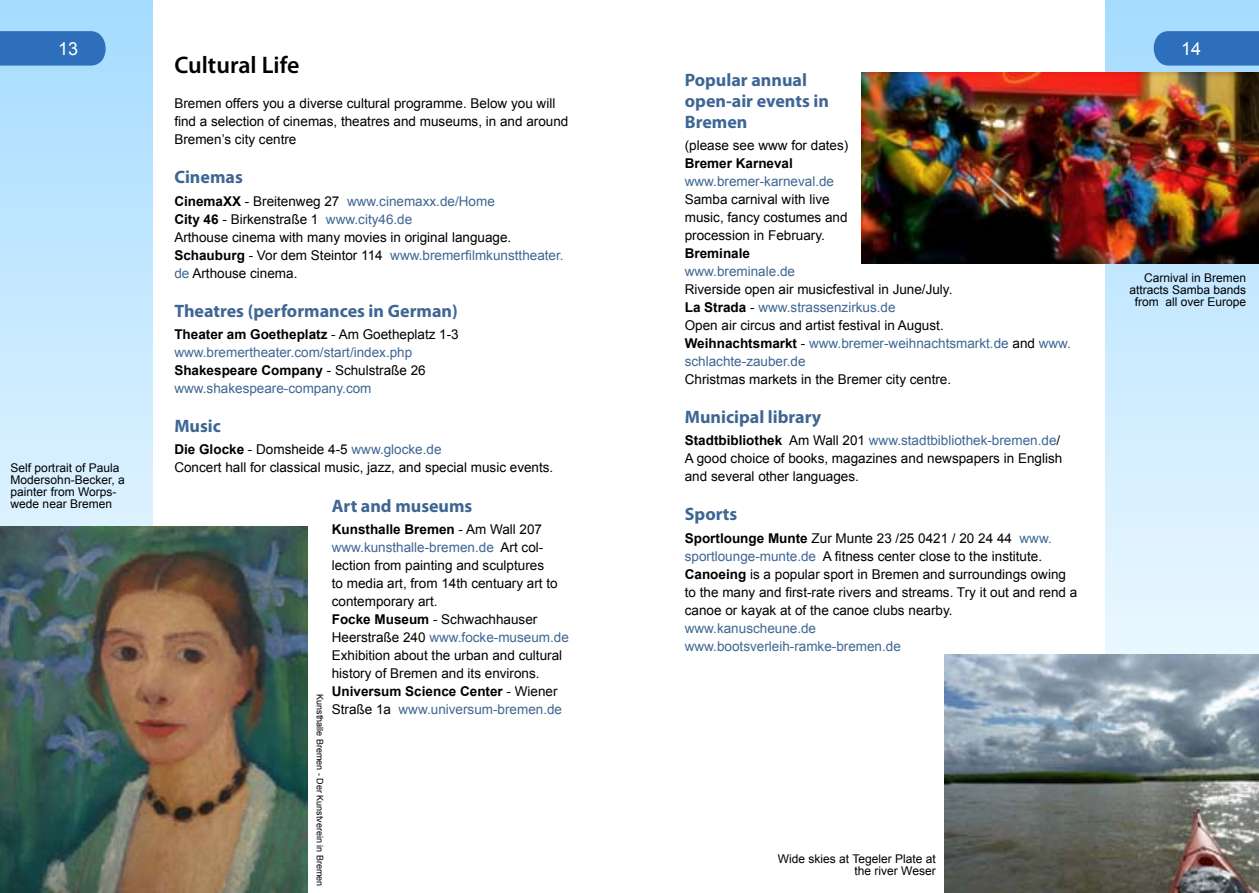
<style>
.page{position:relative;width:1259px;height:893px;background:#fff}
.page>*{position:absolute;margin:0;border:0;box-sizing:border-box;transform-origin:0 0}
.t1{font:600 24px "Myriad Pro";color:#000}
.t2{font:700 18px/21px "Myriad Pro";color:#3e6694}
.t3{font:18px "Arial";color:#fff}
.t4{font:13.5px/18px "Arial";color:#000}
.t5{font:13.5px/18px "Arial";color:#3e6694}
.t6{font:700 13.5px "Arial";color:#000}
.t7{font:12px/12px "Arial";color:#000;text-align:right}
.t8{font:9px "Arial";color:#000}
.s1{font-weight:700}
.s2{color:#3e6694}
.s3{font-weight:700;color:#000}
.s4{color:#000}
</style>
<div class="page">
<svg style="left:0;top:0;width:153px;height:526px;background:#c2e7ff"></svg>
<svg style="left:1106px;top:0;width:153px;height:655px;background:#d0ecfe"></svg>
<svg style="left:0;top:31px;width:111px;height:35px;background:#3978c1"></svg>
<svg style="left:1148px;top:31px;width:111px;height:35px;background:#3979c2"></svg>
<img style="left:861px;top:72px;width:398px;height:191px">
<img style="left:0;top:526px;width:307px;height:367px">
<img style="left:944px;top:655px;width:315px;height:238px">
<h2 class="t3" style="left:58px;top:37px;width:22px">13</h2>
<h2 class="t3" style="left:1181px;top:37px;width:22px">14</h2>
<h1 class="t1" style="left:174px;top:50px;width:127px">Cultural Life</h1>
<p class="t4" style="left:174px;top:95px;width:395px">Bremen offers you a diverse cultural programme. Below you will find a selection of cinemas, theatres and museums, in and around<br>Bremen’s city centre</p>
<h2 class="t2" style="left:174px;top:166px;width:70px">Cinemas</h2>
<p class="t4" style="left:174px;top:192px;width:391px"><span class="s1">CinemaXX</span> - Breitenweg 27 <span class="s2">www.cinemaxx.de/Home<br></span><span class="s1">City 46</span> - Birkenstraße 1 <span class="s2">www.city46.de<br></span>Arthouse cinema with many movies in original language.<br><span class="s1">Schauburg</span> - Vor dem Steintor 114 <span class="s2">www.bremerfilmkunsttheater. de</span> Arthouse cinema.</p>
<h2 class="t2" style="left:174px;top:299px;width:285px">Theatres (performances in German)</h2>
<p class="t5" style="left:174px;top:325px;width:286px"><span class="s3">Theater am Goetheplatz</span> <span class="s4">- Am Goetheplatz 1-3 </span>www.bremertheater.com/start/index.php <span class="s3">Shakespeare Company</span> <span class="s4">- Schulstraße 26 </span>www.shakespeare-company.com</p>
<h2 class="t2" style="left:174px;top:415px;width:48px">Music</h2>
<p class="t4" style="left:174px;top:440px;width:380px"><span class="s1">Die Glocke</span> - Domsheide 4-5 <span class="s2">www.glocke.de<br></span>Concert hall for classical music, jazz, and special music events.</p>
<h2 class="t2" style="left:332px;top:494px;width:142px">Art and museums</h2>
<p class="t4" style="left:332px;top:520px;width:239px"><span class="s1">Kunsthalle Bremen</span> - Am Wall 207 <span class="s2">www.kunsthalle-bremen.de</span> Art col&shy;lection from painting and sculptures<br>to media art, from 14th centuary art to contemporary art.<br><span class="s1">Focke Museum</span> - Schwachhauser Heerstraße 240 <span class="s2">www.focke-museum.de </span>Exhibition about the urban and cultural history of Bremen and its environs.<br><span class="s1">Universum Science Center</span> - Wiener Straße 1a <span class="s2">www.universum-bremen.de</span></p>
<h2 class="t2" style="left:685px;top:69px;width:146px">Popular annual open-air events in<br>Bremen</h2>
<p class="t4" style="left:685px;top:136px;width:165px">(please see www for dates)</p>
<p class="t6" style="left:685px;top:154px;width:110px">Bremer Karneval</p>
<p class="t5" style="left:685px;top:172px;width:151px">www.bremer-karneval.de</p>
<p class="t4" style="left:685px;top:190px;width:164px">Samba carnival with live music, fancy costumes and procession in February.</p>
<p class="t6" style="left:685px;top:244px;width:67px">Breminale</p>
<p class="t5" style="left:685px;top:262px;width:112px">www.breminale.de</p>
<p class="t4" style="left:685px;top:280px;width:388px">Riverside open air musicfestival in June/July.<br><span class="s1">La Strada</span> - <span class="s2">www.strassenzirkus.de<br></span>Open air circus and artist festival in August.<br><span class="s1">Weihnachtsmarkt</span> - <span class="s2">www.bremer-weihnachtsmarkt.de</span> and <span class="s2">www. schlachte-zauber.de</span></p>
<p class="t4" style="left:685px;top:370px;width:268px">Christmas markets in the Bremer city centre.</p>
<h2 class="t2" style="left:685px;top:406px;width:138px">Municipal library</h2>
<p class="t4" style="left:685px;top:432px;width:379px"><span class="s1">Stadtbibliothek</span> Am Wall 201 <span class="s2">www.stadtbibliothek-bremen.de</span>/<br>A good choice of books, magazines and newspapers in English and several other languages.</p>
<h2 class="t2" style="left:685px;top:503px;width:54px">Sports</h2>
<p class="t4" style="left:685px;top:529px;width:394px"><span class="s1">Sportlounge Munte</span> Zur Munte 23 /25 0421 / 20 24 44 <span class="s2">www. sportlounge-munte.de</span> A fitness center close to the institute.<br><span class="s1">Canoeing</span> is a popular sport in Bremen and surroundings owing to the many and first-rate rivers and streams. Try it out and rend a canoe or kayak at of the canoe clubs nearby.</p>
<p class="t5" style="left:685px;top:619px;width:218px">www.kanuscheune.de www.bootsverleih-ramke-bremen.de</p>
<p class="t7" style="left:1129px;top:272px;width:118px">Carnival in Bremen attracts Samba bands from all over Europe</p>
<p class="t7" style="left:11px;top:462px;width:116px;text-align:left">Self portrait of Paula<br>Modersohn-Becker, a painter from Worps&shy;wede near Bremen</p>
<p class="t8" style="left:326px;top:694px;width:194px;rotate:90deg">Kunsthalle Bremen - Der Kunstverein in Bremen</p>
<p class="t7" style="left:778px;top:853px;width:159px">Wide skies at Tegeler Plate at the river Weser</p>
</div>
